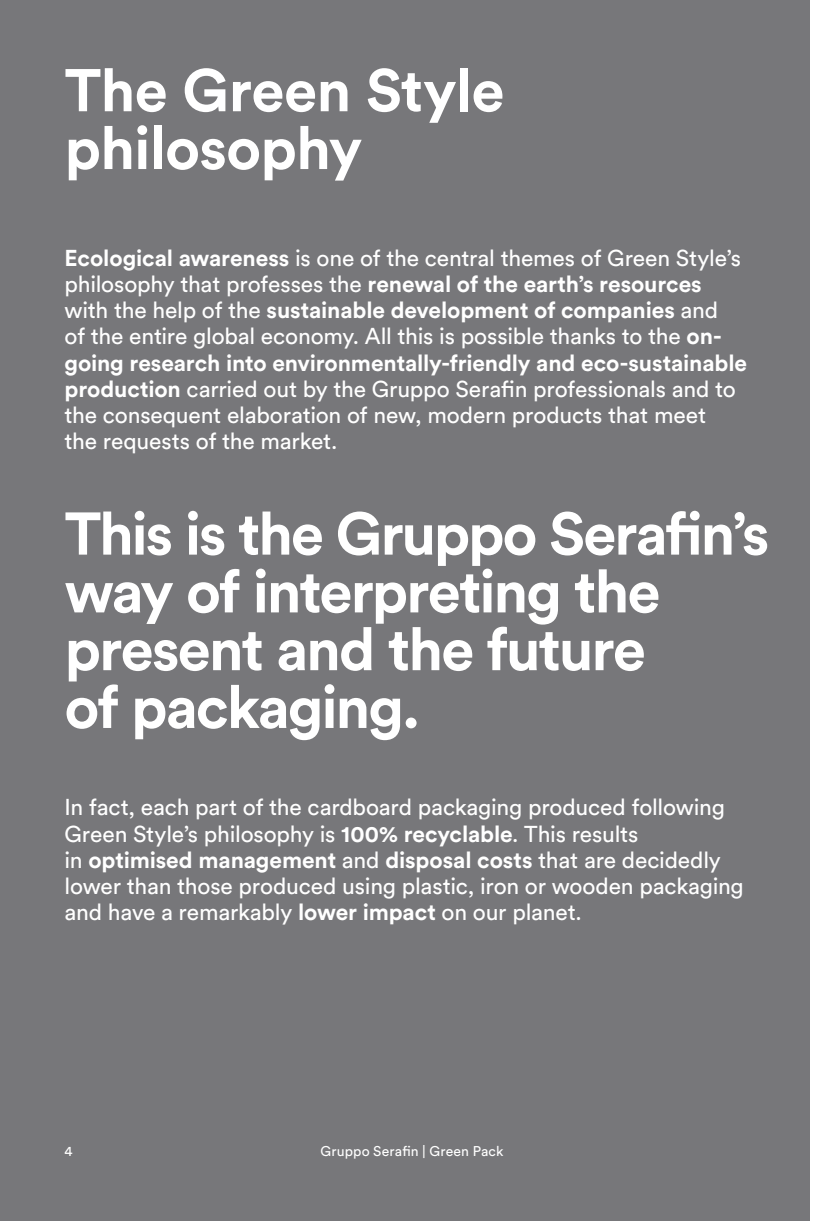
<style>
.page{position:relative;width:824px;height:1221px;background:#fff}
.page>*{position:absolute;margin:0;border:0;box-sizing:border-box;transform-origin:0 0}
.t1{font:700 59.5px/57.8px "Circular Std";letter-spacing:-.03em;color:#fff}
.t2{font:700 59.5px/57.8px "Circular Std";letter-spacing:-.01em;color:#fff}
.t3{font:22.75px/26.2px "Circular Std";letter-spacing:-.01em;color:#fff}
.t4{font:14px "Circular Std";letter-spacing:.01em;color:#fff}
.s1{font-weight:700}
</style>
<div class="page">
<div style="left:0;top:0;width:809px;height:1220px;background:#77777a"></div>
<h1 class="t2" style="left:64px;top:60px;width:441px">The Green Style philosophy</h1>
<p class="t3" style="left:64px;top:244px;width:684px"><span class="s1">Ecological awareness</span> is one of the central themes of Green Style’s philosophy that professes the <span class="s1">renewal of the earth’s resources </span>with the help of the <span class="s1">sustainable development of companies</span> and<br>of the entire global economy. All this is possible thanks to the <span class="s1">on&shy;going research into environmentally-friendly and eco-sustainable production</span> carried out by the Gruppo Serafin professionals and to the consequent elaboration of new, modern products that meet<br>the requests of the market.</p>
<h1 class="t1" style="left:64px;top:503px;width:706px">This is the Gruppo Serafin’s way of interpreting the present and the future<br>of packaging.</h1>
<p class="t3" style="left:64px;top:794px;width:680px">In fact, each part of the cardboard packaging produced following Green Style’s philosophy is <span class="s1">100% recyclable</span>. This results<br>in <span class="s1">optimised management</span> and <span class="s1">disposal costs</span> that are decidedly lower than those produced using plastic, iron or wooden packaging and have a remarkably <span class="s1">lower impact</span> on our planet.</p>
<p class="t4" style="left:64px;top:1142px;width:10px">4</p>
<p class="t4" style="left:320px;top:1142px;width:184px">Gruppo Serafin | Green Pack</p>
</div>
